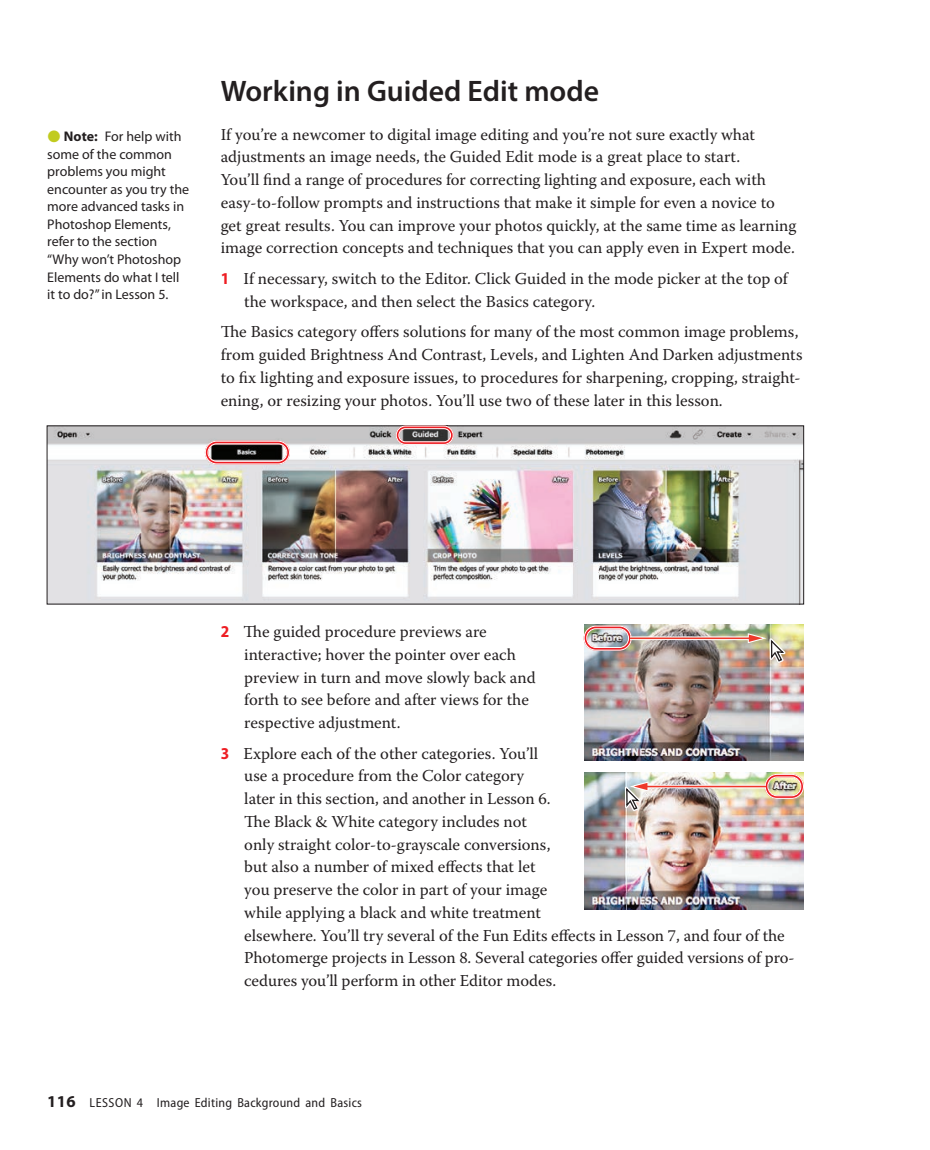
<style>
.page{position:relative;width:930px;height:1150px;background:#fff}
.page>*{position:absolute;margin:0;border:0;box-sizing:border-box;transform-origin:0 0}
.Head_1{font:600 29.75px "Myriad Pro";color:#231f20}
.Number_List{font:16.62px/22.8px "Warnock Pro";color:#231f20}
.Body{font:16.62px/22.8px "Warnock Pro";color:#231f20}
.Tip_Note_Text{font:14px/17.5px "Myriad Pro";color:#231f20}
.t1{font:semi-condensed 13.12px "Myriad Pro";letter-spacing:.02em;color:#231f20}
.s1{font-weight:700}
.s2{font-family:"Myriad Pro";font-weight:700;font-stretch:semi-condensed;color:#ee1d23}
.s3{font-weight:700;font-stretch:normal;font-size:16.62px}
</style>
<div class="page">
<img style="left:49px;top:428px;width:752px;height:174px">
<div style="left:396px;top:426px;width:57px;height:19px;border:4px solid #ee1d23;border-radius:8px"></div>
<div style="left:396px;top:426px;width:57px;height:19px;border:1px solid #fff;border-radius:9px"></div>
<div style="left:398px;top:428px;width:53px;height:14px;border:1px solid #fff;border-radius:7px"></div>
<div style="left:205px;top:441px;width:85px;height:23px;border:4px solid #ee1d23;border-radius:10px"></div>
<div style="left:205px;top:441px;width:85px;height:23px;border:1px solid #fff;border-radius:11px"></div>
<div style="left:207px;top:443px;width:80px;height:19px;border:1px solid #fff;border-radius:9px"></div>
<img style="left:584px;top:624px;width:219px;height:137px">
<div style="left:583px;top:626px;width:48px;height:24px;border:4px solid #ee1d23;border-radius:11px"></div>
<div style="left:583px;top:626px;width:48px;height:24px;border:1px solid #fff;border-radius:12px"></div>
<div style="left:586px;top:628px;width:42px;height:20px;border:1px solid #fff;border-radius:9px"></div>
<img style="left:630px;top:632px;width:157px;height:34px">
<img style="left:584px;top:772px;width:219px;height:137px">
<div style="left:764px;top:774px;width:39px;height:25px;border:4px solid #ee1d23;border-radius:11px"></div>
<div style="left:764px;top:774px;width:39px;height:25px;border:1px solid #fff;border-radius:12px"></div>
<div style="left:767px;top:776px;width:34px;height:20px;border:1px solid #fff;border-radius:9px"></div>
<img style="left:623px;top:780px;width:142px;height:34px">
<p class="Tip_Note_Text" style="left:47px;top:128px;width:143px;text-indent:17px"><span class="s1">Note:</span> For help with some of the common problems you might encounter as you try the more advanced tasks in<br>Photoshop Elements, refer to the section “Why won’t Photoshop<br>Elements do what I tell it to do?” in Lesson 5.</p>
<p class="Head_1" style="left:220px;top:72px;width:380px">Working in Guided Edit mode</p>
<p class="Body" style="left:220px;top:122px;width:577px">If you’re a newcomer to digital image editing and you’re not sure exactly what adjustments an image needs, the Guided Edit mode is a great place to start.<br>You’ll find a range of procedures for correcting lighting and exposure, each with easy-to-follow prompts and instructions that make it simple for even a novice to get great results. You can improve your photos quickly, at the same time as learning image correction concepts and techniques that you can apply even in Expert mode.</p>
<p class="Number_List" style="left:244px;top:267px;width:545px;text-indent:-24px"><span class="s2">1</span> If necessary, switch to the Editor. Click Guided in the mode picker at the top of the workspace, and then select the Basics category.</p>
<p class="Body" style="left:221px;top:320px;width:583px">The Basics category offers solutions for many of the most common image problems, from guided Brightness And Contrast, Levels, and Lighten And Darken adjustments to fix lighting and exposure issues, to procedures for sharpening, cropping, straight&shy;ening, or resizing your photos. You’ll use two of these later in this lesson.</p>
<p class="Number_List" style="left:244px;top:620px;width:293px;text-indent:-24px"><span class="s2">2</span> The guided procedure previews are interactive; hover the pointer over each preview in turn and move slowly back and forth to see before and after views for the respective adjustment.</p>
<p class="Number_List" style="left:244px;top:741px;width:551px;text-indent:-24px"><span class="s2">3</span> Explore each of the other categories. You’ll<br>use a procedure from the Color category<br>later in this section, and another in Lesson 6.<br>The Black &amp; White category includes not<br>only straight color-to-grayscale conversions,<br>but also a number of mixed effects that let<br>you preserve the color in part of your image<br>while applying a black and white treatment<br>elsewhere. You’ll try several of the Fun Edits effects in Lesson 7, and four of the Photomerge projects in Lesson 8. Several categories offer guided versions of pro&shy;cedures you’ll perform in other Editor modes.</p>
<p class="t1" style="left:47px;top:1096px;width:316px"><span class="s3">116</span> LESSON 4 Image Editing Background and Basics</p>
</div>
